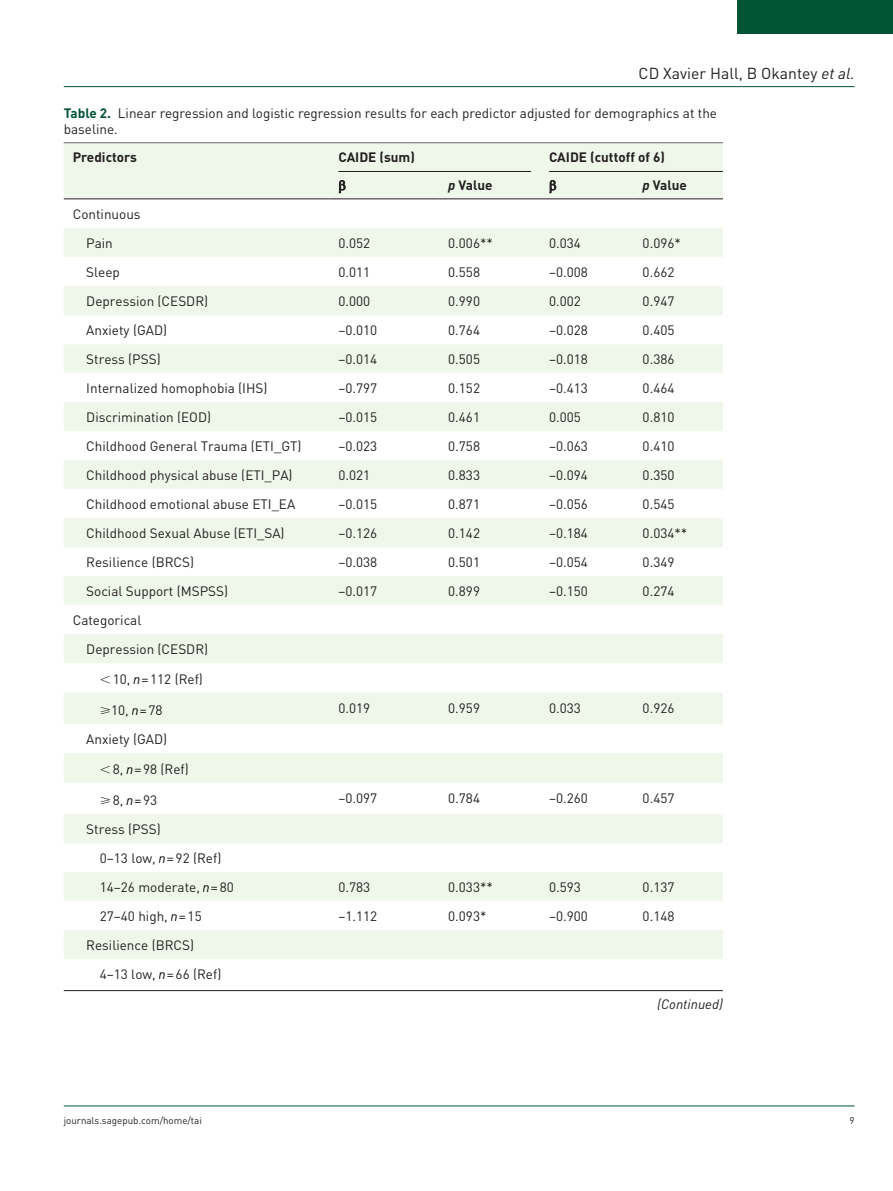
<style>
.page{position:relative;width:893px;height:1191px;background:#fff}
.page>*{position:absolute;margin:0;border:0;box-sizing:border-box;transform-origin:0 0}
.t1{font:15.75px "DIN";color:#231f20}
.t2{font:13.5px/29px "DIN";color:#231f20}
.t3{font:700 13.5px "DIN";color:#231f20}
.t4{font:italic 13.5px "DIN";color:#231f20}
.t5{font:9.75px "DIN";color:#231f20}
.s1{font-style:italic}
.s2{font-weight:700;color:#015436}
.s3{font-style:italic;color:#000}
</style>
<div class="page">
<hr style="left:64px;top:86px;width:791px;height:1px;background:#015436">
<hr style="left:64px;top:1105px;width:791px;height:1px;background:#015436">
<div style="left:738px;top:0;width:155px;height:34px;background:#015436"></div>
<div style="left:64px;top:143px;width:659px;height:55px;background:#eff7ea"></div>
<svg style="left:64px;top:199px;width:659px;height:760px;fill:#f4f9f1"></svg>
<hr style="left:64px;top:198px;width:265px;height:1px;background:#231f20">
<hr style="left:329px;top:198px;width:110px;height:1px;background:#231f20">
<hr style="left:439px;top:198px;width:101px;height:1px;background:#231f20">
<hr style="left:540px;top:198px;width:94px;height:1px;background:#231f20">
<hr style="left:634px;top:198px;width:89px;height:1px;background:#231f20">
<hr style="left:338px;top:171px;width:193px;height:1px;background:#231f20">
<hr style="left:549px;top:171px;width:174px;height:1px;background:#231f20">
<hr style="left:64px;top:990px;width:659px;height:1px;background:#231f20">
<svg style="left:338px;top:180px;width:8px;height:13px"></svg>
<svg style="left:549px;top:180px;width:8px;height:13px"></svg>
<svg style="left:101px;top:675px;width:9px;height:8px"></svg>
<svg style="left:101px;top:765px;width:9px;height:8px"></svg>
<p class="t1" style="left:639px;top:63px;width:218px">CD Xavier Hall, B Okantey <span class="s1">et al.</span></p>
<p class="t2" style="left:64px;top:105px;width:655px;line-height:15.8px"><span class="s2">Table 2.</span> Linear regression and logistic regression results for each predictor adjusted for demographics at the baseline.</p>
<p class="t3" style="left:73px;top:148px;width:66px">Predictors</p>
<p class="t3" style="left:338px;top:148px;width:78px">CAIDE (sum)</p>
<p class="t3" style="left:549px;top:148px;width:118px">CAIDE (cuttoff of 6)</p>
<p class="t3" style="left:448px;top:176px;width:46px"><span class="s1">p</span> Value</p>
<p class="t3" style="left:643px;top:176px;width:46px"><span class="s1">p</span> Value</p>
<p class="t2" style="left:86px;top:200px;width:56px;text-indent:-14px">Continuous<br>Pain</p>
<p class="t2" style="left:338px;top:229px;width:33px">0.052</p>
<p class="t2" style="left:448px;top:229px;width:46px">0.006**</p>
<p class="t2" style="left:549px;top:229px;width:33px">0.034</p>
<p class="t2" style="left:643px;top:229px;width:40px">0.096*</p>
<p class="t2" style="left:86px;top:258px;width:35px">Sleep</p>
<p class="t2" style="left:338px;top:258px;width:33px">0.011</p>
<p class="t2" style="left:448px;top:258px;width:33px">0.558</p>
<p class="t2" style="left:549px;top:258px;width:40px">–0.008</p>
<p class="t2" style="left:643px;top:258px;width:33px">0.662</p>
<p class="t2" style="left:86px;top:287px;width:123px">Depression (CESDR)</p>
<p class="t2" style="left:338px;top:287px;width:33px">0.000</p>
<p class="t2" style="left:448px;top:287px;width:33px">0.990</p>
<p class="t2" style="left:549px;top:287px;width:33px">0.002</p>
<p class="t2" style="left:643px;top:287px;width:33px">0.947</p>
<p class="t2" style="left:86px;top:315px;width:82px">Anxiety (GAD)</p>
<p class="t2" style="left:338px;top:315px;width:40px">–0.010</p>
<p class="t2" style="left:448px;top:315px;width:33px">0.764</p>
<p class="t2" style="left:549px;top:315px;width:40px">–0.028</p>
<p class="t2" style="left:643px;top:315px;width:33px">0.405</p>
<p class="t2" style="left:86px;top:344px;width:76px">Stress (PSS)</p>
<p class="t2" style="left:338px;top:344px;width:40px">–0.014</p>
<p class="t2" style="left:448px;top:344px;width:33px">0.505</p>
<p class="t2" style="left:549px;top:344px;width:40px">–0.018</p>
<p class="t2" style="left:643px;top:344px;width:33px">0.386</p>
<p class="t2" style="left:86px;top:373px;width:183px">Internalized homophobia (IHS)</p>
<p class="t2" style="left:338px;top:373px;width:40px">–0.797</p>
<p class="t2" style="left:448px;top:373px;width:33px">0.152</p>
<p class="t2" style="left:549px;top:373px;width:40px">–0.413</p>
<p class="t2" style="left:643px;top:373px;width:33px">0.464</p>
<p class="t2" style="left:86px;top:402px;width:126px">Discrimination (EOD)</p>
<p class="t2" style="left:338px;top:402px;width:40px">–0.015</p>
<p class="t2" style="left:448px;top:402px;width:33px">0.461</p>
<p class="t2" style="left:549px;top:402px;width:33px">0.005</p>
<p class="t2" style="left:643px;top:402px;width:33px">0.810</p>
<p class="t2" style="left:86px;top:431px;width:217px">Childhood General Trauma (ETI_GT)</p>
<p class="t2" style="left:338px;top:431px;width:40px">–0.023</p>
<p class="t2" style="left:448px;top:431px;width:33px">0.758</p>
<p class="t2" style="left:549px;top:431px;width:40px">–0.063</p>
<p class="t2" style="left:643px;top:431px;width:33px">0.410</p>
<p class="t2" style="left:86px;top:460px;width:208px">Childhood physical abuse (ETI_PA)</p>
<p class="t2" style="left:338px;top:460px;width:33px">0.021</p>
<p class="t2" style="left:448px;top:460px;width:33px">0.833</p>
<p class="t2" style="left:549px;top:460px;width:40px">–0.094</p>
<p class="t2" style="left:643px;top:460px;width:33px">0.350</p>
<p class="t2" style="left:86px;top:489px;width:211px">Childhood emotional abuse ETI_EA</p>
<p class="t2" style="left:338px;top:489px;width:40px">–0.015</p>
<p class="t2" style="left:448px;top:489px;width:33px">0.871</p>
<p class="t2" style="left:549px;top:489px;width:40px">–0.056</p>
<p class="t2" style="left:643px;top:489px;width:33px">0.545</p>
<p class="t2" style="left:86px;top:518px;width:200px">Childhood Sexual Abuse (ETI_SA)</p>
<p class="t2" style="left:338px;top:518px;width:40px">–0.126</p>
<p class="t2" style="left:448px;top:518px;width:33px">0.142</p>
<p class="t2" style="left:549px;top:518px;width:40px">–0.184</p>
<p class="t2" style="left:643px;top:518px;width:46px">0.034**</p>
<p class="t2" style="left:86px;top:547px;width:109px">Resilience (BRCS)</p>
<p class="t2" style="left:338px;top:547px;width:40px">–0.038</p>
<p class="t2" style="left:448px;top:547px;width:33px">0.501</p>
<p class="t2" style="left:549px;top:547px;width:40px">–0.054</p>
<p class="t2" style="left:643px;top:547px;width:33px">0.349</p>
<p class="t2" style="left:86px;top:576px;width:143px">Social Support (MSPSS)</p>
<p class="t2" style="left:338px;top:576px;width:40px">–0.017</p>
<p class="t2" style="left:448px;top:576px;width:33px">0.899</p>
<p class="t2" style="left:549px;top:576px;width:40px">–0.150</p>
<p class="t2" style="left:643px;top:576px;width:33px">0.274</p>
<p class="t2" style="left:73px;top:605px;width:70px">Categorical</p>
<p class="t2" style="left:86px;top:634px;width:123px">Depression (CESDR)</p>
<p class="t2" style="left:113px;top:664px;width:92px">10, <span class="s3">n</span>=112 (Ref)</p>
<p class="t2" style="left:100px;top:695px;width:64px">⩾10, <span class="s3">n</span>=78</p>
<p class="t2" style="left:338px;top:693px;width:33px">0.019</p>
<p class="t2" style="left:448px;top:693px;width:33px">0.959</p>
<p class="t2" style="left:549px;top:693px;width:33px">0.033</p>
<p class="t2" style="left:643px;top:693px;width:33px">0.926</p>
<p class="t2" style="left:86px;top:724px;width:82px">Anxiety (GAD)</p>
<p class="t2" style="left:113px;top:754px;width:78px">8, <span class="s3">n</span>=98 (Ref)</p>
<p class="t2" style="left:100px;top:785px;width:59px">⩾8, <span class="s3">n</span>=93</p>
<p class="t2" style="left:338px;top:783px;width:40px">–0.097</p>
<p class="t2" style="left:448px;top:783px;width:33px">0.784</p>
<p class="t2" style="left:549px;top:783px;width:40px">–0.260</p>
<p class="t2" style="left:643px;top:783px;width:33px">0.457</p>
<p class="t2" style="left:100px;top:814px;width:135px;text-indent:-14px">Stress (PSS)<br>0–13 low, <span class="s3">n</span>=92 (Ref)<br>14–26 moderate, <span class="s3">n</span>=80</p>
<p class="t2" style="left:338px;top:872px;width:33px">0.783</p>
<p class="t2" style="left:448px;top:872px;width:46px">0.033**</p>
<p class="t2" style="left:549px;top:872px;width:33px">0.593</p>
<p class="t2" style="left:643px;top:872px;width:33px">0.137</p>
<p class="t2" style="left:100px;top:901px;width:103px">27–40 high, <span class="s3">n</span>=15</p>
<p class="t2" style="left:338px;top:901px;width:40px">–1.112</p>
<p class="t2" style="left:448px;top:901px;width:40px">0.093*</p>
<p class="t2" style="left:549px;top:901px;width:40px">–0.900</p>
<p class="t2" style="left:643px;top:901px;width:33px">0.148</p>
<p class="t2" style="left:100px;top:930px;width:123px;text-indent:-14px">Resilience (BRCS)<br>4–13 low, <span class="s3">n</span>=66 (Ref)</p>
<p class="t4" style="left:657px;top:995px;width:67px">(Continued)</p>
<p class="t5" style="left:64px;top:1114px;width:140px">journals.sagepub.com/home/tai</p>
<p class="t5" style="left:850px;top:1114px;width:7px">9</p>
</div>
